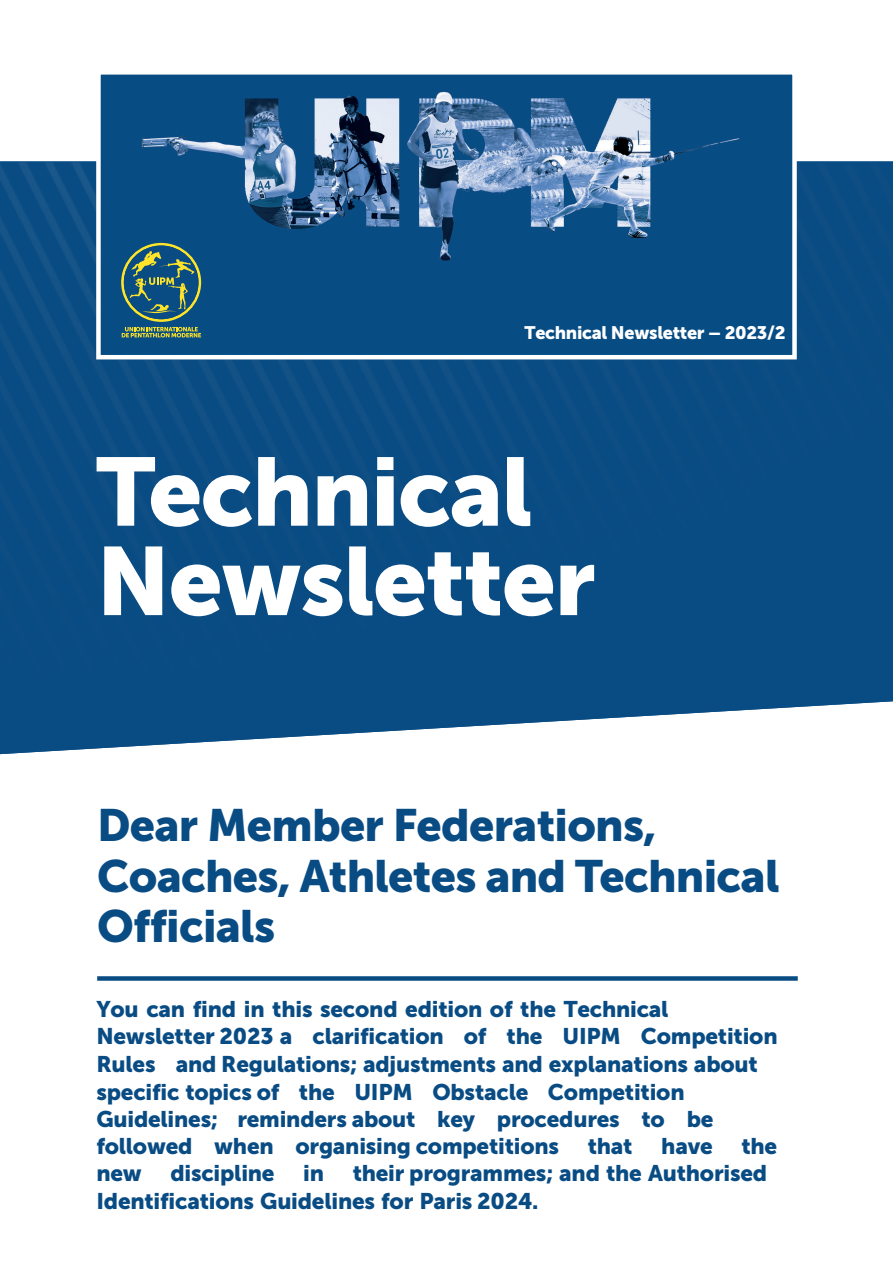
<style>
.page{position:relative;width:893px;height:1263px;background:#fff}
.page>*{position:absolute;margin:0;border:0;box-sizing:border-box;transform-origin:0 0}
.t1{font:96px/89.4px "Museo Sans 900";letter-spacing:-.015em;color:#fff}
.t2{font:45px/50.4px "Museo Sans 900";letter-spacing:-.015em;color:#094c84}
.t3{font:22.5px/27.3px "Museo Sans 900";letter-spacing:-.01em;color:#094c84}
.t4{font:18px "Museo Sans 900";letter-spacing:-.015em;color:#fff}
</style>
<div class="page">
<div style="left:97px;top:976px;width:701px;height:5px;background:#094c84"></div>
<img style="left:0;top:161px;width:893px;height:593px">
<img style="left:101px;top:75px;width:691px;height:279px">
<div style="left:96px;top:70px;width:701px;height:289px;border:4px solid #fff"></div>
<svg style="left:121px;top:243px;width:80px;height:94px;background:#416f6e"></svg>
<p class="t4" style="left:525px;top:323px;width:262px">Technical Newsletter – 2023/2</p>
<p class="t1" style="left:96px;top:447px;width:501px">Technical<br>Newsletter</p>
<p class="t2" style="left:97px;top:800px;width:684px">Dear Member Federations,<br>Coaches, Athletes and Technical<br>Officials</p>
<p class="t3" style="left:96px;top:996px;width:683px">You can find in this second edition of the Technical Newsletter 2023 a clarification of the UIPM Competition Rules and Regulations; adjustments and explanations about specific topics of the UIPM Obstacle Competition Guidelines; reminders about key procedures to be followed when organising competitions</p>
<p class="t3" style="left:588px;top:1132px;width:46px">that</p>
<p class="t3" style="left:661px;top:1132px;width:53px">have</p>
<p class="t3" style="left:741px;top:1132px;width:37px">the</p>
<p class="t3" style="left:96px;top:1160px;width:47px">new</p>
<p class="t3" style="left:170px;top:1160px;width:106px">discipline</p>
<p class="t3" style="left:303px;top:1160px;width:22px">in</p>
<p class="t3" style="left:96px;top:1159px;width:672px;line-height:27.8px;text-indent:256px">their programmes; and the Authorised<br>Identifications Guidelines for Paris 2024.</p>
</div>
